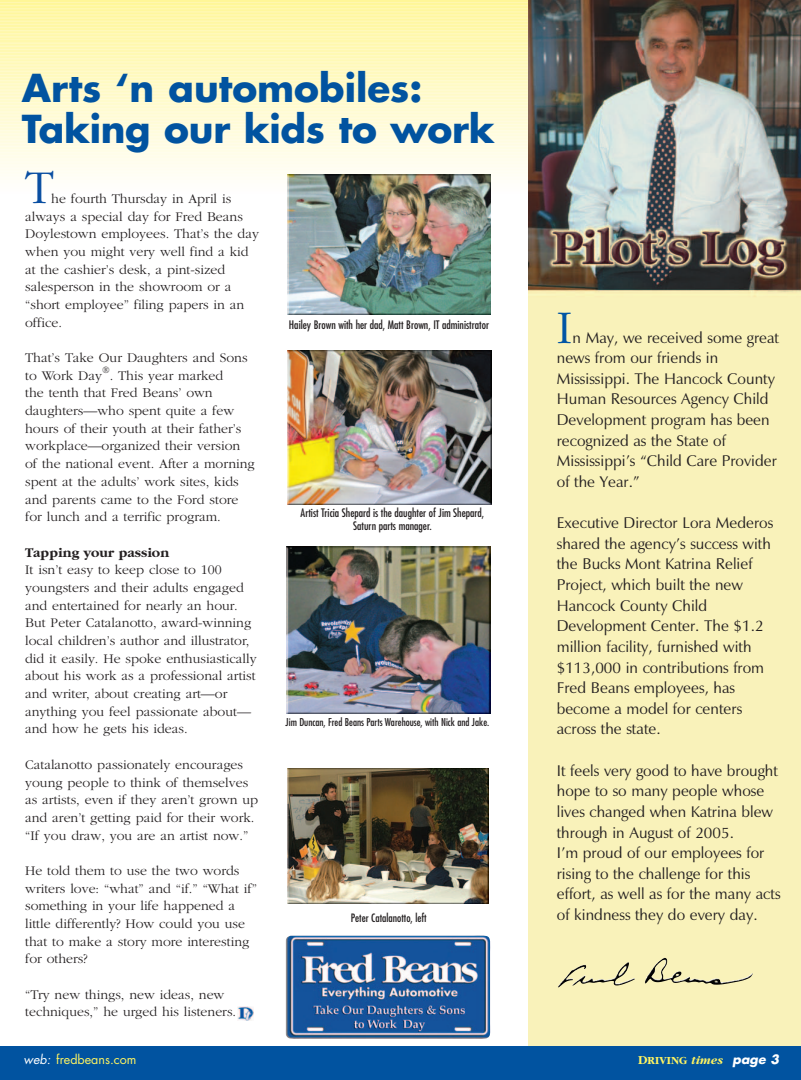
<style>
.page{position:relative;width:801px;height:1080px;background:#fff}
.page>*{position:absolute;margin:0;border:0;box-sizing:border-box;transform-origin:0 0}
.t1{font:300 48.75px "Garamond";color:#0a4fa2}
.t2{font:300 48.75px "Garamond";color:#0155a5}
.t3{font:700 37.5px/41.2px "Futura";letter-spacing:-.005em;color:#0153a0}
.t4{font:15.62px/20.6px "Eterna";color:#231f20}
.t5{font:300 13.75px/17.8px "Garamond";color:#231f20}
.t6{font:700 13.75px "Garamond";color:#231f20}
.t7{font:12.5px "Futura";color:#fff461}
.t8{font:condensed 11.38px/12.5px "Futura";color:#231f20;text-align:center}
.t9{font:condensed 11.25px "Futura";color:#231f20}
.t10{font:700 11.25px "Garamond";letter-spacing:.015em;color:#fff461}
.t11{font:condensed 10.62px "Futura";color:#231f20}
.t12{font:300 10px "Garamond";color:#231f20}
.s1{font-style:italic;color:#fff}
.s2{font-size:12.5px}
.s3{font-style:italic;font-size:12.5px}
.s4{font-family:"Futura";font-style:italic;font-size:12.5px;color:#fff}
</style>
<div class="page">
<hr style="left:0;top:0;width:751px;height:4px;background:#fff698">
<svg style="left:0;top:1px;width:529px;height:2px"></svg>
<svg style="left:0;top:4px;width:529px;height:2px"></svg>
<hr style="left:0;top:6px;width:751px;height:4px;background:#fff79b">
<svg style="left:0;top:7px;width:529px;height:2px"></svg>
<svg style="left:0;top:10px;width:529px;height:2px"></svg>
<hr style="left:0;top:12px;width:751px;height:3px;background:#fff79e">
<svg style="left:0;top:13px;width:529px;height:2px"></svg>
<hr style="left:0;top:15px;width:751px;height:3px;background:#fff7a0">
<hr style="left:0;top:17px;width:751px;height:4px;background:#fff8ad">
<hr style="left:0;top:19px;width:751px;height:4px;background:#fff7a2">
<hr style="left:0;top:20px;width:751px;height:4px;background:#fff7aa">
<hr style="left:0;top:22px;width:751px;height:4px;background:#fff7a4">
<svg style="left:0;top:23px;width:529px;height:2px"></svg>
<svg style="left:0;top:26px;width:529px;height:2px"></svg>
<hr style="left:0;top:28px;width:751px;height:4px;background:#fff8a7">
<svg style="left:0;top:29px;width:529px;height:2px"></svg>
<svg style="left:0;top:32px;width:529px;height:2px"></svg>
<hr style="left:0;top:34px;width:751px;height:3px;background:#fff8aa">
<svg style="left:0;top:35px;width:529px;height:2px"></svg>
<hr style="left:0;top:37px;width:751px;height:3px;background:#fff8ab">
<svg style="left:0;top:38px;width:529px;height:2px"></svg>
<hr style="left:0;top:40px;width:751px;height:3px;background:#fff8ac">
<hr style="left:0;top:42px;width:751px;height:4px;background:#fff8b7">
<svg style="left:0;top:44px;width:751px;height:4px"></svg>
<svg style="left:0;top:48px;width:529px;height:2px"></svg>
<hr style="left:0;top:50px;width:751px;height:4px;background:#fff8b2">
<svg style="left:0;top:51px;width:529px;height:2px"></svg>
<svg style="left:0;top:54px;width:529px;height:2px"></svg>
<hr style="left:0;top:56px;width:751px;height:4px;background:#fff9b5">
<svg style="left:0;top:57px;width:529px;height:2px"></svg>
<svg style="left:0;top:60px;width:529px;height:2px"></svg>
<hr style="left:0;top:62px;width:751px;height:3px;background:#fff9b8">
<hr style="left:0;top:65px;width:751px;height:3px;background:#fff9ba">
<hr style="left:0;top:67px;width:751px;height:4px;background:#fff9c2">
<svg style="left:0;top:69px;width:751px;height:4px"></svg>
<svg style="left:0;top:73px;width:529px;height:2px"></svg>
<hr style="left:0;top:75px;width:751px;height:4px;background:#fffabf">
<svg style="left:0;top:76px;width:529px;height:2px"></svg>
<svg style="left:0;top:79px;width:529px;height:2px"></svg>
<hr style="left:0;top:81px;width:751px;height:4px;background:#fffac2">
<hr style="left:0;top:85px;width:751px;height:4px;background:#fffacd">
<hr style="left:0;top:88px;width:751px;height:4px;background:#fffac6">
<hr style="left:0;top:92px;width:751px;height:4px;background:#fffac8">
<hr style="left:0;top:95px;width:751px;height:4px;background:#fffaca">
<hr style="left:0;top:98px;width:751px;height:4px;background:#fffbcc">
<hr style="left:0;top:101px;width:751px;height:4px;background:#fffbcd">
<hr style="left:0;top:104px;width:751px;height:4px;background:#fffbcf">
<hr style="left:0;top:107px;width:751px;height:4px;background:#fffbd0">
<hr style="left:0;top:110px;width:751px;height:4px;background:#fffbd9">
<hr style="left:0;top:113px;width:751px;height:4px;background:#fffbd3">
<hr style="left:0;top:117px;width:751px;height:4px;background:#fffbd6">
<hr style="left:0;top:120px;width:751px;height:4px;background:#fffbd7">
<hr style="left:0;top:123px;width:751px;height:4px;background:#fffcd9">
<hr style="left:0;top:126px;width:751px;height:4px;background:#fffcda">
<hr style="left:0;top:129px;width:751px;height:4px;background:#fffcdc">
<hr style="left:0;top:132px;width:751px;height:4px;background:#fffcdd">
<hr style="left:0;top:135px;width:751px;height:4px;background:#fffcdf">
<hr style="left:0;top:138px;width:751px;height:4px;background:#fffce1">
<hr style="left:0;top:142px;width:751px;height:4px;background:#fffce3">
<hr style="left:0;top:145px;width:751px;height:4px;background:#fffde5">
<hr style="left:0;top:148px;width:751px;height:4px;background:#fffde6">
<hr style="left:0;top:151px;width:751px;height:4px;background:#fffde8">
<hr style="left:0;top:154px;width:751px;height:4px;background:#fffde9">
<hr style="left:0;top:157px;width:751px;height:4px;background:#fffdeb">
<hr style="left:0;top:160px;width:751px;height:4px;background:#fffded">
<hr style="left:0;top:164px;width:751px;height:4px;background:#fffdef">
<hr style="left:0;top:167px;width:751px;height:4px;background:#fffdf1">
<hr style="left:0;top:170px;width:751px;height:4px;background:#fffef2">
<svg style="left:287px;top:173px;width:242px;height:2px"></svg>
<hr style="left:0;top:175px;width:751px;height:4px;background:#fffef5">
<hr style="left:0;top:179px;width:751px;height:4px;background:#fffef7">
<hr style="left:0;top:182px;width:751px;height:4px;background:#fffef9">
<hr style="left:0;top:185px;width:751px;height:4px;background:#fffefa">
<img style="left:529px;top:0;width:272px;height:1047px">
<div style="left:0;top:1047px;width:801px;height:33px;background:#0153a0"></div>
<img style="left:615px;top:958px;width:137px;height:27px">
<img style="left:238px;top:1007px;width:16px;height:14px">
<img style="left:285px;top:935px;width:206px;height:104px">
<img style="left:287px;top:175px;width:203px;height:140px">
<img style="left:287px;top:351px;width:204px;height:153px">
<img style="left:286px;top:547px;width:205px;height:167px">
<img style="left:288px;top:768px;width:201px;height:136px">
<h2 class="t3" style="left:22px;top:71px;width:474px">Arts ‘n automobiles:<br>Taking our kids to work</h2>
<h1 class="t1" style="left:25px;top:168px;width:30px">T</h1>
<p class="t5" style="left:25px;top:191px;width:235px;text-indent:26px">he fourth Thursday in April is always a special day for Fred Beans<br>Doylestown employees. That’s the day when you might very well find a kid at the cashier’s desk, a pint-sized salesperson in the showroom or a “short employee” filing papers in an office.</p>
<p class="t5" style="left:25px;top:350px;width:224px">That’s Take Our Daughters and Sons to Work Day</p>
<h1 class="t2" style="left:557px;top:308px;width:17px">I</h1>
<p class="t8" style="left:289px;top:320px;width:202px">Hailey Brown with her dad, Matt Brown, IT administrator</p>
<p class="t4" style="left:557px;top:329px;width:224px;text-indent:16px">n May, we received some great news from our friends in<br>Mississippi. The Hancock County<br>Human Resources Agency Child<br>Development program has been recognized as the State of<br>Mississippi’s “Child Care Provider of the Year.”</p>
<p class="t4" style="left:557px;top:514px;width:218px">Executive Director Lora Mederos shared the agency’s success with the Bucks Mont Katrina Relief<br>Project, which built the new<br>Hancock County Child<br>Development Center. The $1.2 million facility, furnished with $113,000 in contributions from<br>Fred Beans employees, has become a model for centers across the state.</p>
<p class="t4" style="left:557px;top:762px;width:225px">It feels very good to have brought hope to so many people whose lives changed when Katrina blew through in August of 2005.<br>I’m proud of our employees for rising to the challenge for this effort, as well as for the many acts of kindness they do every day.</p>
<p class="t12" style="left:102px;top:366px;width:9px">®</p>
<p class="t5" style="left:25px;top:368px;width:231px;text-indent:85px">. This year marked<br>the tenth that Fred Beans’ own daughters—who spent quite a few hours of their youth at their father’s workplace—organized their version of the national event. After a morning spent at the adults’ work sites, kids and parents came to the Ford store for lunch and a terrific program.</p>
<p class="t6" style="left:25px;top:547px;width:146px">Tapping your passion</p>
<p class="t5" style="left:25px;top:562px;width:233px">It isn’t easy to keep close to 100 youngsters and their adults engaged and entertained for nearly an hour.<br>But Peter Catalanotto, award-winning local children’s author and illustrator, did it easily. He spoke enthusiastically about his work as a professional artist and writer, about creating art—or anything you feel passionate about— and how he gets his ideas.</p>
<p class="t5" style="left:25px;top:757px;width:235px">Catalanotto passionately encourages young people to think of themselves as artists, even if they aren’t grown up and aren’t getting paid for their work. “If you draw, you are an artist now.”</p>
<p class="t5" style="left:25px;top:863px;width:233px">He told them to use the two words writers love: “what” and “if.” “What if” something in your life happened a little differently? How could you use that to make a story more interesting for others?</p>
<p class="t5" style="left:25px;top:987px;width:212px">“Try new things, new ideas, new techniques,” he urged his listeners.</p>
<p class="t7" style="left:24px;top:1054px;width:114px"><span class="s1">web:</span> fredbeans.com</p>
<p class="t10" style="left:638px;top:1056px;width:144px"><span class="s2">D</span>RIVING <span class="s3">times</span> <span class="s4">page 3</span></p>
<p class="t8" style="left:300px;top:508px;width:185px">Artist Tricia Shepard is the daughter of Jim Shepard,<br>Saturn parts manager.</p>
<p class="t11" style="left:285px;top:717px;width:205px">Jim Duncan, Fred Beans Parts Warehouse, with Nick and Jake.</p>
<p class="t9" style="left:351px;top:912px;width:77px">Peter Catalanotto, left</p>
</div>
